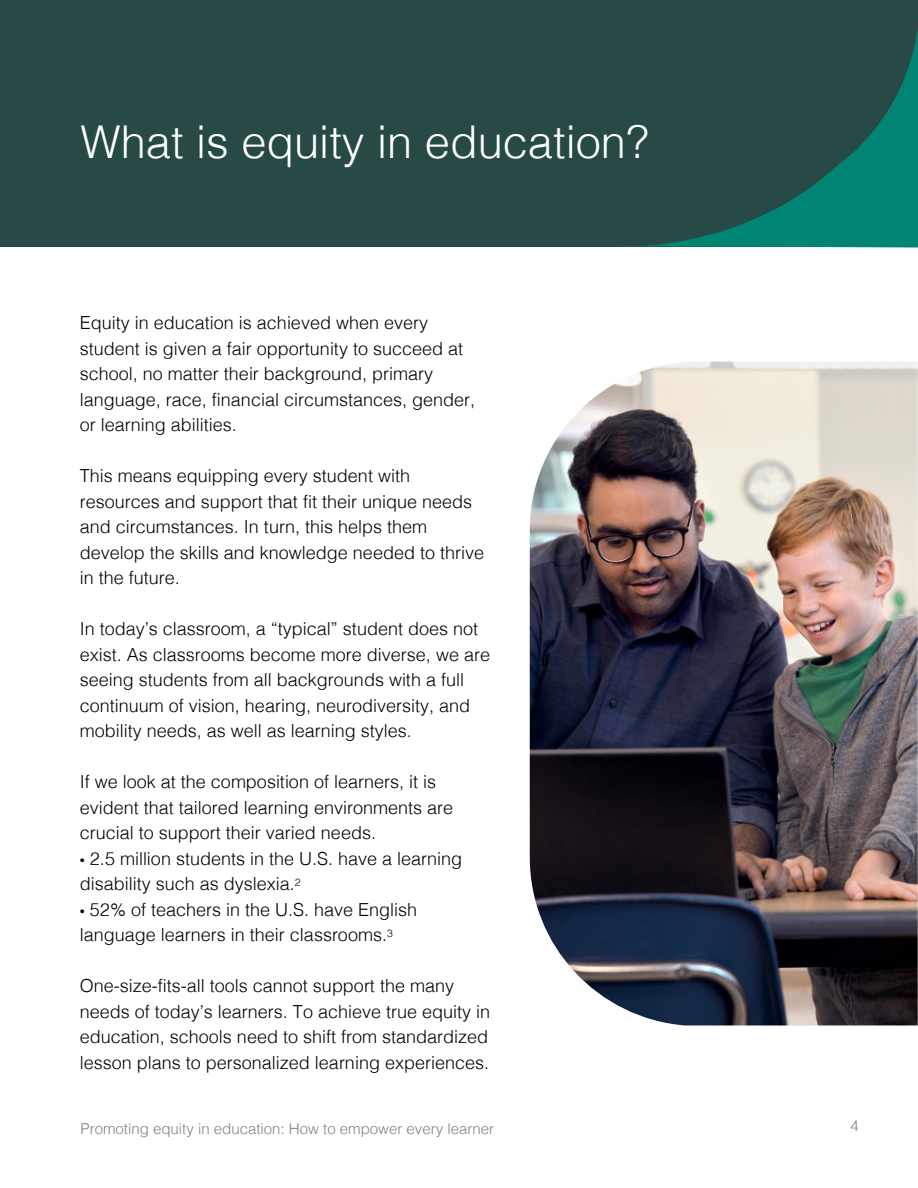
<style>
.page{position:relative;width:918px;height:1188px;background:#fff}
.page>*{position:absolute;margin:0;border:0;box-sizing:border-box;transform-origin:0 0}
.t1{font:300 45.3px "Helvetica";color:#fff}
.t2{font:300 18px/25.5px "Helvetica";color:#000}
.t3{font:300 15px "Helvetica";color:#808080}
.s1{font-family:"Myriad Pro";font-weight:400}
</style>
<div class="page">
<div style="left:0;top:1px;width:918px;height:246px;background:#274a46"></div>
<svg style="left:638px;top:27px;width:280px;height:221px"></svg>
<img style="left:530px;top:362px;width:388px;height:663px">
<h1 class="t1" style="left:81px;top:104px;width:570px">What is equity in education?</h1>
<p class="t2" style="left:80px;top:309px;width:397px">Equity in education is achieved when every student is given a fair opportunity to succeed at school, no matter their background, primary language, race, financial circumstances, gender, or learning abilities.</p>
<p class="t2" style="left:80px;top:462px;width:406px">This means equipping every student with resources and support that fit their unique needs and circumstances. In turn, this helps them develop the skills and knowledge needed to thrive in the future.</p>
<p class="t2" style="left:80px;top:615px;width:412px">In today’s classroom, a “typical” student does not exist. As classrooms become more diverse, we are seeing students from all backgrounds with a full continuum of vision, hearing, neurodiversity, and mobility needs, as well as learning styles.</p>
<p class="t2" style="left:80px;top:768px;width:375px">If we look at the composition of learners, it is evident that tailored learning environments are crucial to support their varied needs.</p>
<p class="t2" style="left:80px;top:844px;width:384px"><span class="s1">•</span> 2.5 million students in the U.S. have a learning disability such as dyslexia.<sup>2</sup></p>
<p class="t2" style="left:80px;top:895px;width:339px"><span class="s1">•</span> 52% of teachers in the U.S. have English language learners in their classrooms.<sup>3</sup></p>
<p class="t2" style="left:80px;top:972px;width:412px">One-size-fits-all tools cannot support the many needs of today’s learners. To achieve true equity in education, schools need to shift from standardized lesson plans to personalized learning experiences.</p>
<p class="t3" style="left:81px;top:1116px;width:415px">Promoting equity in education: How to empower every learner</p>
<p class="t3" style="left:850px;top:1112px;width:10px">4</p>
</div>
